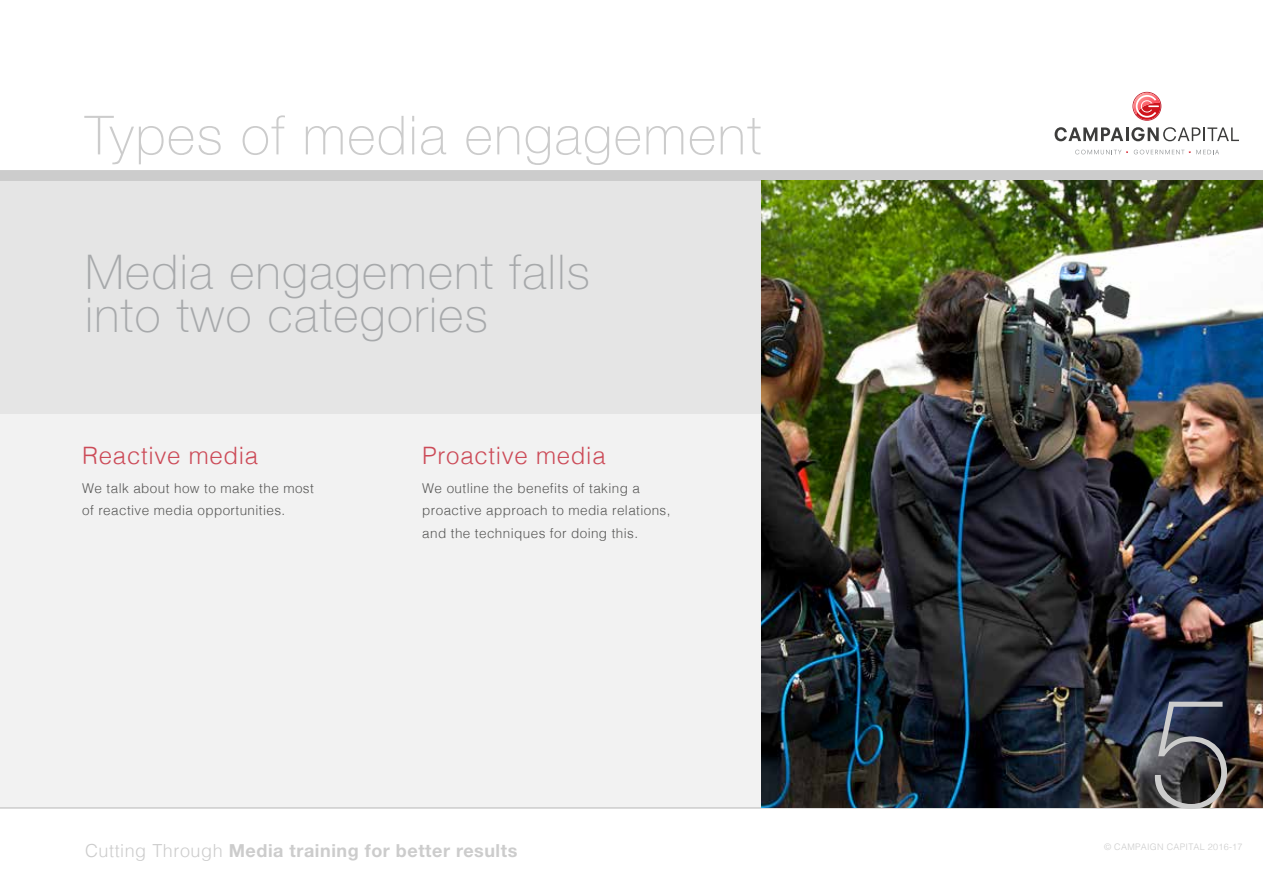
<style>
.page{position:relative;width:1263px;height:893px;background:#fff}
.page>*{position:absolute;margin:0;border:0;box-sizing:border-box;transform-origin:0 0}
.t1{font:100 153px "Helvetica Neue";color:#ccc}
.t2{font:100 54px "Helvetica Neue";letter-spacing:.03em;color:#ccc}
.t3{font:100 48px/42.9px "Helvetica Neue";letter-spacing:.03em;color:#a7a9ab}
.t4{font:300 24px "Helvetica";letter-spacing:.03em;color:#cc4b58}
.t5{font:700 18px "Helvetica Neue";letter-spacing:.03em;color:#ccc}
.t6{font:300 13.5px/22.5px "Helvetica";letter-spacing:.03em;color:#575756}
.t7{font:300 9px "Helvetica";letter-spacing:.03em;color:#ccc}
.s1{font-family:"Helvetica";font-weight:300}
</style>
<div class="page">
<svg style="left:1054px;top:127px;width:185px;height:14px"></svg>
<svg style="left:1075px;top:150px;width:53px;height:4px"></svg>
<svg style="left:1134px;top:150px;width:85px;height:4px"></svg>
<svg style="left:1132px;top:92px;width:29px;height:29px"></svg>
<div style="left:0;top:170px;width:1263px;height:639px;background:#f2f2f2"></div>
<div style="left:0;top:171px;width:762px;height:243px;background:#e5e5e5"></div>
<div style="left:0;top:171px;width:1263px;height:9px;background:#ccc"></div>
<img style="left:762px;top:180px;width:501px;height:628px">
<h2 class="t2" style="left:85px;top:105px;width:678px">Types of media engagement</h2>
<h3 class="t3" style="left:85px;top:250px;width:506px">Media engagement falls into two categories</h3>
<h3 class="t4" style="left:82px;top:435px;width:178px">Reactive media</h3>
<p class="t6" style="left:82px;top:476px;width:233px">We talk about how to make the most of reactive media opportunities.</p>
<h3 class="t4" style="left:422px;top:435px;width:185px">Proactive media</h3>
<p class="t6" style="left:422px;top:476px;width:250px">We outline the benefits of taking a proactive approach to media relations, and the techniques for doing this.</p>
<h1 class="t1" style="left:1149px;top:668px;width:87px">5</h1>
<h3 class="t5" style="left:85px;top:840px;width:434px"><span class="s1">Cutting Through</span> Media training for better results</h3>
<p class="t7" style="left:1104px;top:839px;width:140px">© CAMPAIGN CAPITAL 2016-17</p>
</div>
